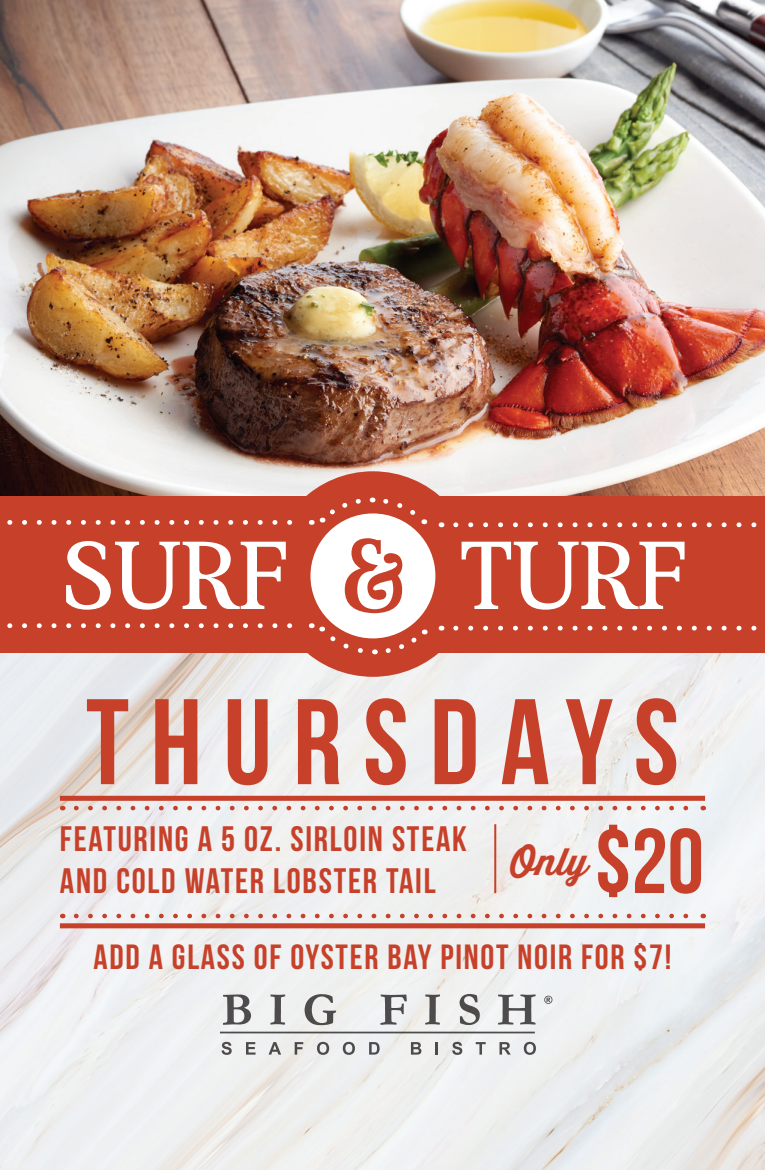
<style>
.page{position:relative;width:765px;height:1170px;background:#fff}
.page>*{position:absolute;margin:0;border:0;box-sizing:border-box;transform-origin:0 0}
.t1{font:121.5px "Bebas Neue";letter-spacing:.175em;color:#c7412a}
.t2{font:106.75px "Aver";color:#c7412a}
.t3{font:97px "Aver";color:#fff}
.t4{font:91.75px "Bebas Neue";color:#c7412a}
.t5{font:700 37.25px "Thirsty Script";color:#c7412a}
.t6{font:35.25px/42.5px "Bebas Neue";letter-spacing:.05em;color:#c7412a}
.t7{font:35px "Bebas Neue";letter-spacing:.05em;color:#c7412a}
</style>
<div class="page">
<img style="left:0;top:652px;width:765px;height:518px">
<img style="left:0;top:0;width:765px;height:496px">
<div style="left:270px;top:471px;width:206px;height:206px;background:#c7412a;border-radius:50%"></div>
<div style="left:0;top:496px;width:765px;height:156px;background:#c7412a"></div>
<div style="left:310px;top:513px;width:125px;height:125px;background:#fff;border-radius:50%"></div>
<svg style="left:7px;top:520px;width:286px;height:5px"></svg>
<svg style="left:7px;top:623px;width:286px;height:5px"></svg>
<svg style="left:456px;top:522px;width:301px;height:5px"></svg>
<svg style="left:456px;top:626px;width:301px;height:5px"></svg>
<svg style="left:322px;top:627px;width:53px;height:28px"></svg>
<svg style="left:382px;top:630px;width:44px;height:23px"></svg>
<svg style="left:372px;top:497px;width:53px;height:27px"></svg>
<svg style="left:320px;top:499px;width:44px;height:24px"></svg>
<div style="left:60px;top:796px;width:645px;height:5px;background:#c7412a"></div>
<svg style="left:76px;top:806px;width:620px;height:4px"></svg>
<div style="left:60px;top:923px;width:645px;height:5px;background:#c7412a"></div>
<svg style="left:76px;top:914px;width:620px;height:4px"></svg>
<hr style="left:494px;top:824px;width:2px;height:69px;background:#c7412a">
<svg style="left:223px;top:995px;width:28px;height:30px"></svg>
<svg style="left:270px;top:995px;width:15px;height:30px"></svg>
<svg style="left:305px;top:994px;width:31px;height:31px"></svg>
<svg style="left:380px;top:995px;width:27px;height:30px"></svg>
<svg style="left:425px;top:995px;width:15px;height:30px"></svg>
<svg style="left:460px;top:994px;width:20px;height:31px"></svg>
<svg style="left:498px;top:995px;width:38px;height:30px"></svg>
<hr style="left:220px;top:1032px;width:315px;height:1px;background:#231f20">
<svg style="left:221px;top:1042px;width:11px;height:13px"></svg>
<svg style="left:246px;top:1042px;width:10px;height:13px"></svg>
<svg style="left:269px;top:1042px;width:12px;height:13px"></svg>
<svg style="left:295px;top:1042px;width:8px;height:13px"></svg>
<svg style="left:317px;top:1042px;width:12px;height:13px"></svg>
<svg style="left:343px;top:1042px;width:12px;height:13px"></svg>
<svg style="left:369px;top:1042px;width:11px;height:13px"></svg>
<svg style="left:411px;top:1042px;width:10px;height:13px"></svg>
<svg style="left:436px;top:1042px;width:2px;height:13px"></svg>
<svg style="left:452px;top:1042px;width:10px;height:13px"></svg>
<svg style="left:476px;top:1042px;width:10px;height:13px"></svg>
<svg style="left:500px;top:1042px;width:11px;height:13px"></svg>
<svg style="left:524px;top:1042px;width:12px;height:13px"></svg>
<svg style="left:544px;top:996px;width:8px;height:8px"></svg>
<p class="t3" style="left:61px;top:523px;width:227px">SURF</p>
<p class="t2" style="left:341px;top:518px;width:65px">&amp;</p>
<p class="t3" style="left:460px;top:523px;width:227px">TURF</p>
<p class="t1" style="left:86px;top:676px;width:595px">THURSDAYS</p>
<p class="t6" style="left:60px;top:817px;width:409px">FEATURING A 5 OZ. SIRLOIN STEAK<br>AND COLD WATER LOBSTER TAIL</p>
<p class="t4" style="left:595px;top:811px;width:110px">$20</p>
<p class="t5" style="left:510px;top:833px;width:80px">Only</p>
<p class="t7" style="left:94px;top:937px;width:579px">ADD A GLASS OF OYSTER BAY PINOT NOIR FOR $7!</p>
</div>
